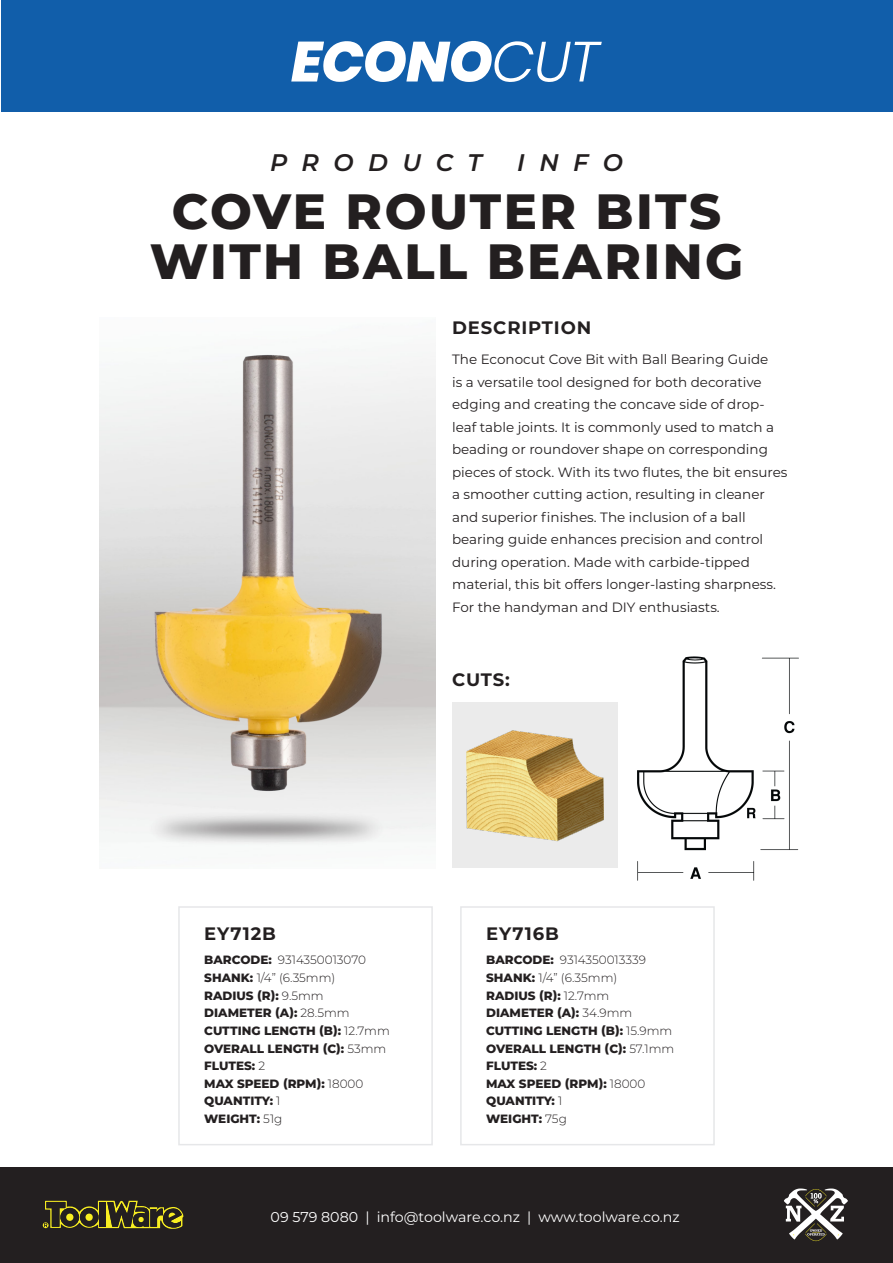
<style>
.page{position:relative;width:893px;height:1263px;background:#fff}
.page>*{position:absolute;margin:0;border:0;box-sizing:border-box;transform-origin:0 0}
.t1{font:800 49.5px "Montserrat";letter-spacing:.05em;color:#231f20}
.t2{font:italic 600 24px "Montserrat";letter-spacing:.6em;color:#231f20}
.t3{font:700 18px "Montserrat";letter-spacing:.05em;color:#231f20}
.t4{font:14.25px "Montserrat";color:#fff}
.Body_Text{font:13.5px/22.5px "Montserrat";color:#231f20}
.Specifications{font:800 12px "Montserrat";color:#231f20}
.Specifications-2{font:300 12px "Montserrat";color:#231f20}
.s1{font-weight:800}
.s2{font-weight:300}
</style>
<div class="page">
<div style="left:0;top:1167px;width:893px;height:96px;background:#231f20"></div>
<svg style="left:43px;top:1200px;width:141px;height:29px"></svg>
<svg style="left:784px;top:1188px;width:64px;height:53px"></svg>
<div style="left:1px;top:1px;width:891px;height:111px;background:#115eaa"></div>
<svg style="left:291px;top:41px;width:311px;height:41px"></svg>
<div style="left:178px;top:906px;width:255px;height:239px;border:2px solid #e6e7e9"></div>
<div style="left:460px;top:906px;width:255px;height:239px;border:2px solid #e6e7e9"></div>
<img style="left:637px;top:656px;width:162px;height:225px">
<img style="left:452px;top:702px;width:166px;height:166px">
<img style="left:144px;top:335px;width:247px;height:476px">
<p class="t2" style="left:270px;top:145px;width:213px">PRODUCT</p>
<p class="t2" style="left:517px;top:145px;width:107px">INFO</p>
<p class="t1" style="left:172px;top:175px;width:551px">COVE ROUTER BITS</p>
<p class="t1" style="left:150px;top:225px;width:595px">WITH BALL BEARING</p>
<p class="t3" style="left:452px;top:315px;width:141px">DESCRIPTION</p>
<p class="Body_Text" style="left:452px;top:348px;width:337px">The Econocut Cove Bit with Ball Bearing Guide<br>is a versatile tool designed for both decorative edging and creating the concave side of drop&shy;leaf table joints. It is commonly used to match a beading or roundover shape on corresponding pieces of stock. With its two flutes, the bit ensures a smoother cutting action, resulting in cleaner and superior finishes. The inclusion of a ball bearing guide enhances precision and control during operation. Made with carbide-tipped material, this bit offers longer-lasting sharpness.<br>For the handyman and DIY enthusiasts.</p>
<p class="t3" style="left:452px;top:666px;width:59px">CUTS:</p>
<p class="t3" style="left:204px;top:921px;width:73px">EY712B</p>
<p class="t3" style="left:486px;top:921px;width:74px">EY716B</p>
<p class="Specifications-2" style="left:204px;top:952px;width:163px"><span class="s1">BARCODE:</span> 9314350013070</p>
<p class="Specifications-2" style="left:204px;top:969px;width:133px"><span class="s1">SHANK:</span> 1/4” (6.35mm)</p>
<p class="Specifications" style="left:204px;top:986px;width:121px">RADIUS (R): <span class="s2">9.5mm</span></p>
<p class="Specifications" style="left:204px;top:1004px;width:147px">DIAMETER (A): <span class="s2">28.5mm</span></p>
<p class="Specifications" style="left:204px;top:1022px;width:187px">CUTTING LENGTH (B): <span class="s2">12.7mm</span></p>
<p class="Specifications" style="left:204px;top:1039px;width:184px">OVERALL LENGTH (C): <span class="s2">53mm</span></p>
<p class="Specifications" style="left:204px;top:1057px;width:62px">FLUTES: <span class="s2">2</span></p>
<p class="Specifications" style="left:204px;top:1075px;width:161px">MAX SPEED (RPM): <span class="s2">18000</span></p>
<p class="Specifications" style="left:204px;top:1092px;width:78px">QUANTITY: <span class="s2">1</span></p>
<p class="Specifications" style="left:204px;top:1110px;width:80px">WEIGHT: <span class="s2">51g</span></p>
<p class="Specifications-2" style="left:486px;top:952px;width:161px"><span class="s1">BARCODE:</span> 9314350013339</p>
<p class="Specifications-2" style="left:486px;top:969px;width:133px"><span class="s1">SHANK:</span> 1/4” (6.35mm)</p>
<p class="Specifications" style="left:486px;top:986px;width:125px">RADIUS (R): <span class="s2">12.7mm</span></p>
<p class="Specifications" style="left:486px;top:1004px;width:148px">DIAMETER (A): <span class="s2">34.9mm</span></p>
<p class="Specifications" style="left:486px;top:1022px;width:188px">CUTTING LENGTH (B): <span class="s2">15.9mm</span></p>
<p class="Specifications" style="left:486px;top:1039px;width:190px">OVERALL LENGTH (C): <span class="s2">57.1mm</span></p>
<p class="Specifications" style="left:486px;top:1057px;width:62px">FLUTES: <span class="s2">2</span></p>
<p class="Specifications" style="left:486px;top:1075px;width:161px">MAX SPEED (RPM): <span class="s2">18000</span></p>
<p class="Specifications" style="left:486px;top:1092px;width:78px">QUANTITY: <span class="s2">1</span></p>
<p class="Specifications" style="left:486px;top:1110px;width:82px">WEIGHT: <span class="s2">75g</span></p>
<p class="t4" style="left:271px;top:1207px;width:411px">09 579 8080 | info@toolware.co.nz | www.toolware.co.nz</p>
</div>
